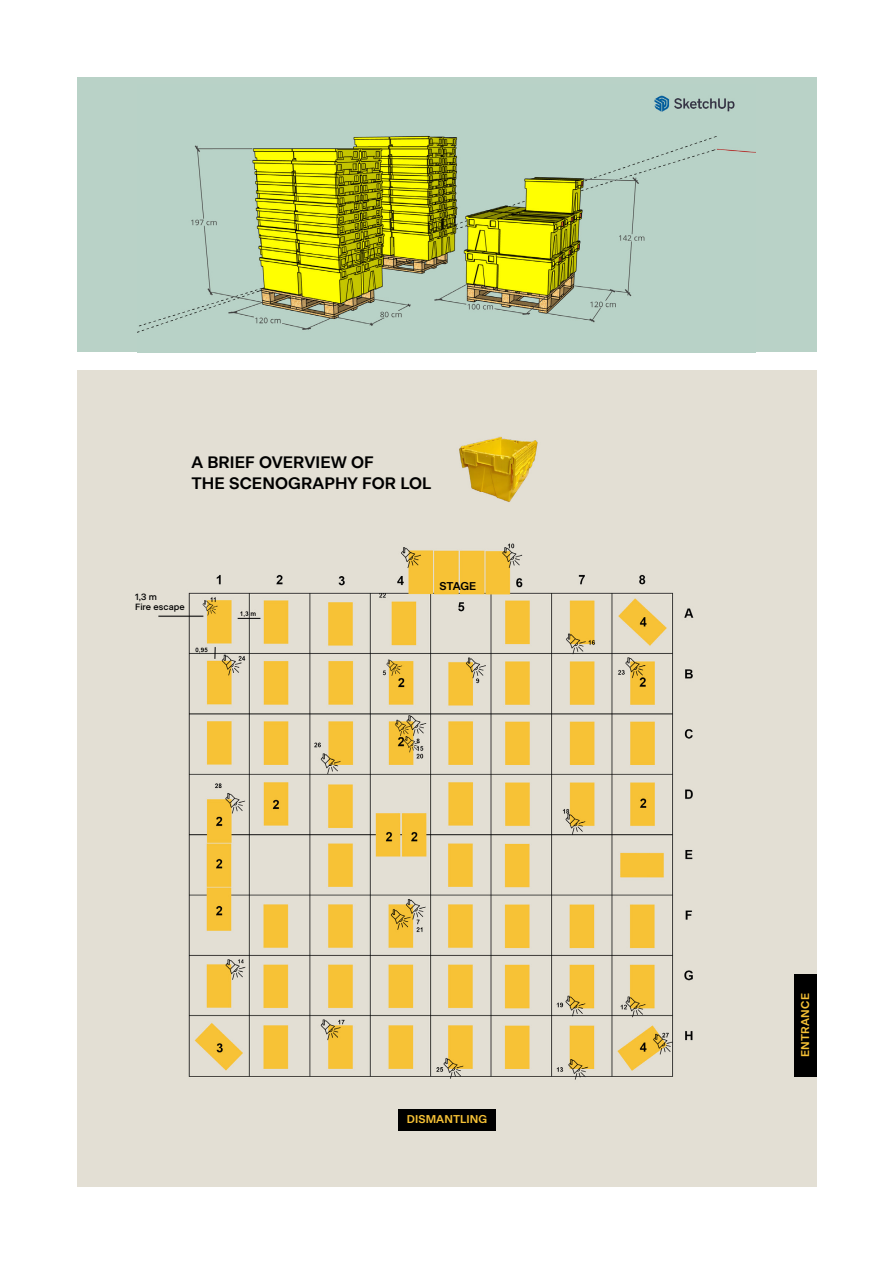
<style>
.page{position:relative;width:893px;height:1263px;background:#fff}
.page>*{position:absolute;margin:0;border:0;box-sizing:border-box;transform-origin:0 0}
.t1{font:600 16.5px/21px "Beausite Classic";letter-spacing:.005em;color:#000}
.t2{font:600 11.25px "Beausite Classic";letter-spacing:.005em;color:#f7c236}
.t3{font:600 11.25px "Beausite Classic";letter-spacing:-.02em;color:#000}
.t4{font:500 9px/10.8px "Beausite Classic";letter-spacing:.005em;color:#000}
</style>
<div class="page">
<div style="left:77px;top:77px;width:739px;height:275px;background:#b9d2c7"></div>
<img style="left:138px;top:95px;width:617px;height:238px">
<div style="left:77px;top:370px;width:739px;height:816px;background:#e3dfd4"></div>
<img style="left:158px;top:436px;width:536px;height:695px">
<div style="left:398px;top:1109px;width:98px;height:21px;background:#000"></div>
<div style="left:794px;top:974px;width:22px;height:102px;background:#000"></div>
<div style="left:147px;top:581px;width:39px;height:22px;background:#e3dfd4"></div>
<p class="t1" style="left:191px;top:451px;width:242px">A BRIEF OVERVIEW OF<br>THE SCENOGRAPHY FOR LOL</p>
<p class="t4" style="left:135px;top:590px;width:51px">1,3 m<br>Fire escape</p>
<p class="t3" style="left:440px;top:578px;width:38px">STAGE</p>
<p class="t2" style="left:407px;top:1110px;width:82px">DISMANTLING</p>
<p class="t2" style="left:797px;top:1057px;width:65px;rotate:-90deg">ENTRANCE</p>
</div>
